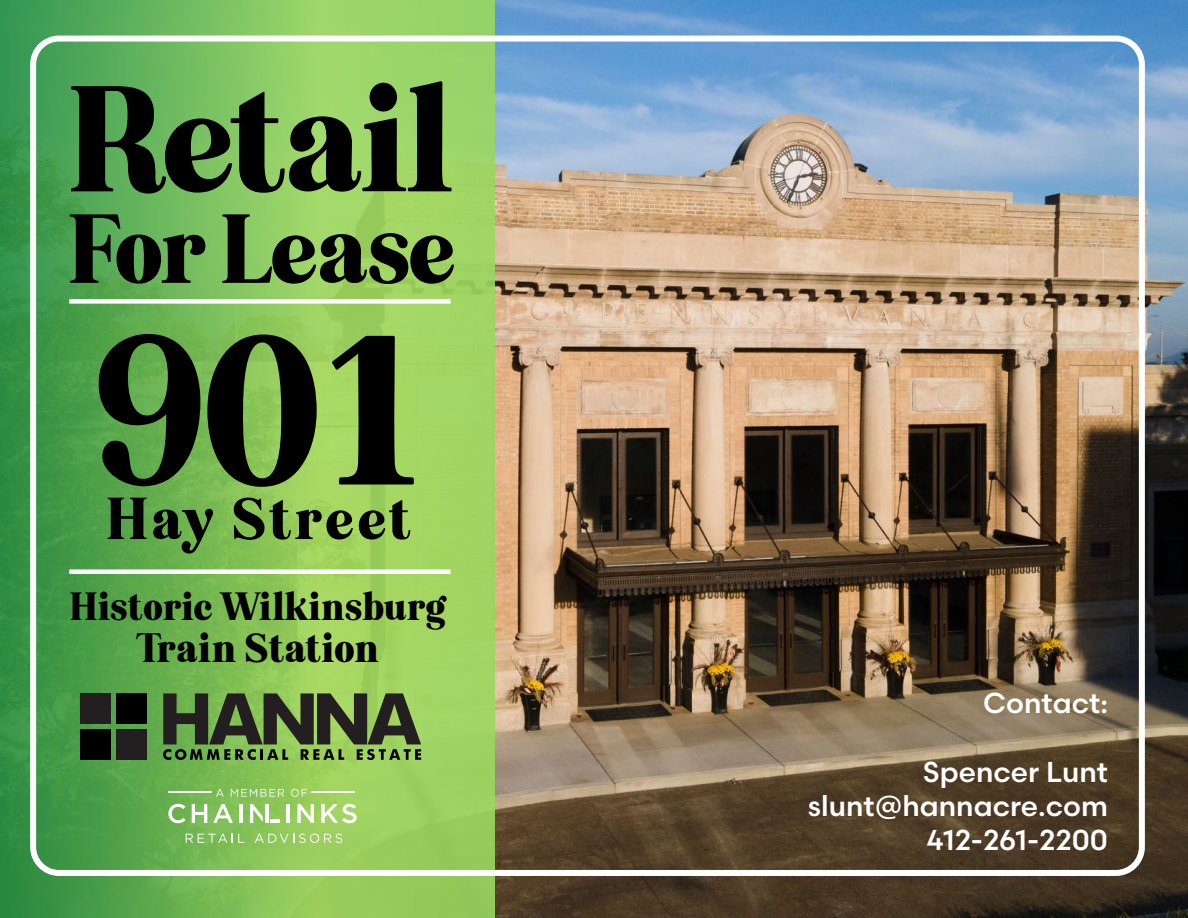
<style>
.page{position:relative;width:1188px;height:918px;background:#fff}
.page>*{position:absolute;margin:0;border:0;box-sizing:border-box;transform-origin:0 0}
.t1{font:900 193.8px "Eighties Comeback";color:#000}
.t2{font:900 137.4px "Eighties Comeback";color:#000}
.t3{font:900 89.4px "Eighties Comeback";letter-spacing:-.005em;color:#000}
.t4{font:900 54px "Eighties Comeback";letter-spacing:.08em;color:#000}
.t5{font:900 37.5px "Eighties Comeback";letter-spacing:.03em;color:#000}
.t6{font:900 36px "Eighties Comeback";letter-spacing:.03em;color:#000}
.t7{font:500 28.65px/34.5px "Scandia";color:#fff;text-align:right}
</style>
<div class="page">
<img style="left:495px;top:0;width:693px;height:918px">
<svg style="left:0;top:0;width:495px;height:918px;background:#7bbd59"></svg>
<svg style="left:163px;top:693px;width:258px;height:67px;background:#536b38"></svg>
<div style="left:80px;top:693px;width:31px;height:30px;background:#231f20"></div>
<div style="left:117px;top:693px;width:30px;height:30px;background:#000"></div>
<div style="left:80px;top:730px;width:31px;height:30px;background:#000"></div>
<div style="left:117px;top:730px;width:30px;height:30px;background:#231f20"></div>
<div style="left:30px;top:36px;width:1115px;height:840px;border:6px solid #fff;border-radius:26px"></div>
<svg style="left:186px;top:834px;width:58px;height:9px"></svg>
<svg style="left:255px;top:834px;width:87px;height:9px"></svg>
<svg style="left:168px;top:804px;width:18px;height:19px"></svg>
<svg style="left:192px;top:804px;width:15px;height:19px"></svg>
<svg style="left:213px;top:804px;width:20px;height:19px"></svg>
<hr style="left:239px;top:804px;width:3px;height:19px;background:#fff">
<hr style="left:286px;top:804px;width:4px;height:19px;background:#fff">
<svg style="left:297px;top:804px;width:17px;height:19px"></svg>
<svg style="left:321px;top:804px;width:36px;height:19px"></svg>
<hr style="left:265px;top:804px;width:3px;height:19px;background:#fff">
<svg style="left:270px;top:820px;width:10px;height:3px"></svg>
<svg style="left:250px;top:804px;width:13px;height:19px"></svg>
<hr style="left:168px;top:792px;width:44px;height:1px;background:#fff">
<hr style="left:311px;top:792px;width:44px;height:1px;background:#fff">
<svg style="left:216px;top:789px;width:8px;height:8px"></svg>
<svg style="left:231px;top:789px;width:53px;height:8px"></svg>
<svg style="left:291px;top:789px;width:16px;height:8px"></svg>
<div style="left:69px;top:299px;width:382px;height:5px;background:#fff"></div>
<div style="left:69px;top:569px;width:382px;height:5px;background:#fff"></div>
<h2 class="t2" style="left:69px;top:46px;width:383px">Retail</h2>
<h3 class="t3" style="left:69px;top:189px;width:388px">For Lease</h3>
<h1 class="t1" style="left:95px;top:280px;width:324px">901</h1>
<h3 class="t4" style="left:107px;top:482px;width:305px">Hay Street</h3>
<p class="t6" style="left:70px;top:582px;width:377px">Historic Wilkinsburg</p>
<h3 class="t5" style="left:136px;top:623px;width:244px">Train Station</h3>
<p class="t7" style="left:983px;top:685px;width:126px">Contact:</p>
<p class="t7" style="left:808px;top:754px;width:302px">Spencer Lunt slunt@hannacre.com<br>412-261-2200</p>
</div>
